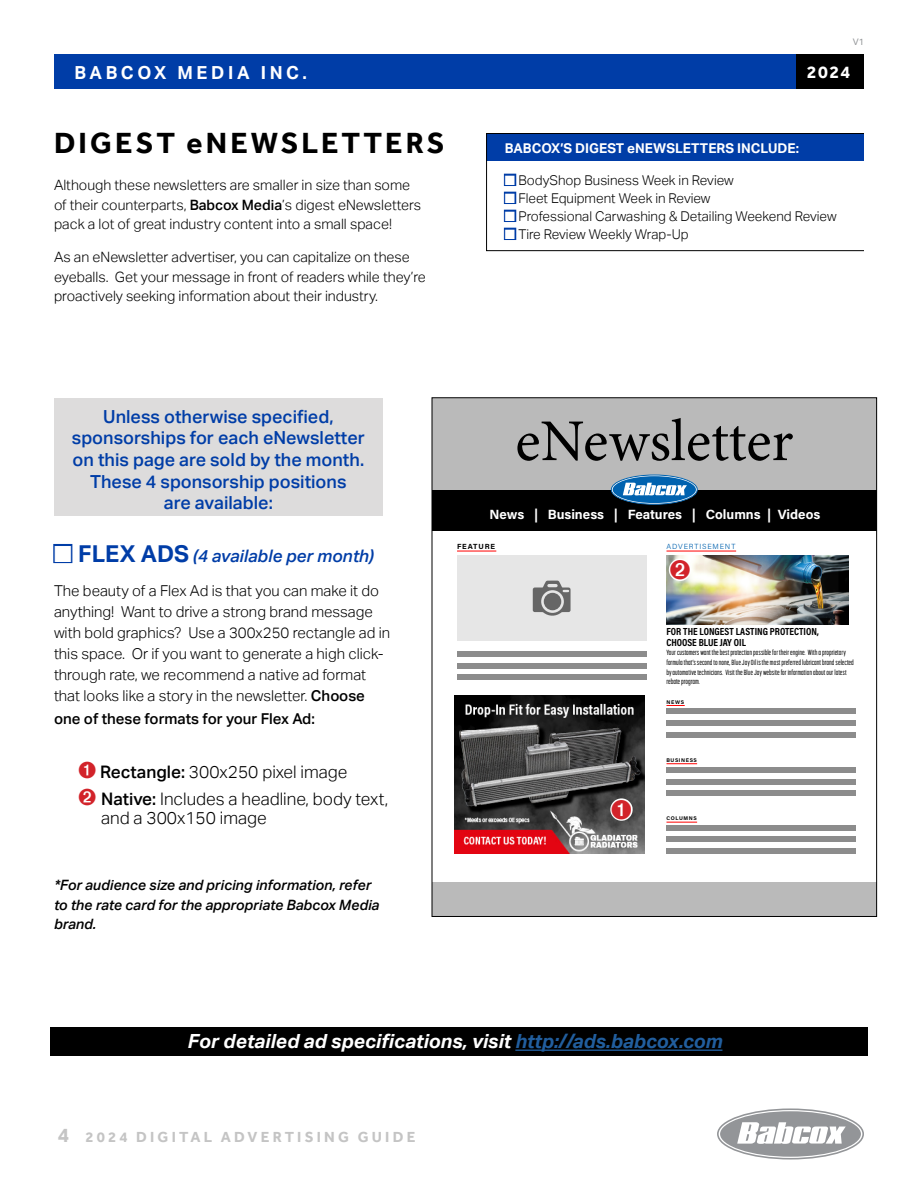
<style>
.page{position:relative;width:918px;height:1188px;background:#fff}
.page>*{position:absolute;margin:0;border:0;box-sizing:border-box;transform-origin:0 0}
.t1{font:59.25px "Minion Pro";color:#000}
.t2{font:700 30px "Effra";letter-spacing:.105em;color:#000}
.t3{font:italic 700 19.5px "Aktiv Grotesk";color:#fff}
.t4{font:500 18px/21.6px "Aktiv Grotesk";color:#003da7;text-align:center}
.t5{font:700 18px "Aktiv Grotesk";letter-spacing:.2em;color:#fff}
.t6{font:700 18px "Effra";color:#fff}
.t7{font:300 17.25px/27px "Aktiv Grotesk";color:#000}
.t8{font:italic 500 17.25px "Aktiv Grotesk";color:#003da7}
.t9{font:300 15px/21px "Aktiv Grotesk";color:#000}
.t10{font:500 15px "Aktiv Grotesk";color:#000}
.t11{font:700 15px "Effra";letter-spacing:.215em;color:#c4c4c4}
.t12{font:300 14.25px/19.5px "Aktiv Grotesk";color:#000}
.t13{font:italic 500 14.25px/19.5px "Aktiv Grotesk";color:#000}
.t14{font:300 13.5px "Aktiv Grotesk";color:#000}
.t15{font:700 13.5px "Aktiv Grotesk";color:#fff}
.t16{font:700 13.35px "Acumin Pro";color:#fff}
.t17{font:700 10.35px/10.4px "Acumin Pro Cond";color:#000}
.t18{font:9px "Aktiv Grotesk";color:#939598}
.t19{font:500 7.35px/9.6px "Korolev Compressed";color:#000}
.t20{font:300 7.35px "Acumin Pro";letter-spacing:.11em;color:#0062af}
.t21{font:700 7.35px "Acumin Pro";letter-spacing:.115em;color:#000}
.t22{font:700 5.25px "Acumin Pro";letter-spacing:.11em;color:#000}
.s1{font-weight:500}
.s2{color:#003da7}
.s3{font-weight:700;font-style:normal;font-size:23.25px}
.s4{color:#d2232a}
.s5{color:#215e9e}
.s6{font-size:21px}
</style>
<div class="page">
<div style="left:719px;top:1110px;width:143px;height:48px;background:#939598;border-radius:50%"></div>
<div style="left:718px;top:1109px;width:145px;height:50px;border:2px solid #fff;border-radius:50%"></div>
<div style="left:717px;top:1108px;width:147px;height:52px;border:2px solid #939598;border-radius:50%"></div>
<svg style="left:737px;top:1122px;width:109px;height:22px"></svg>
<div style="left:54px;top:54px;width:810px;height:35px;background:#003da7"></div>
<div style="left:796px;top:54px;width:68px;height:35px;background:#000"></div>
<div style="left:50px;top:1028px;width:818px;height:28px;background:#000"></div>
<hr style="left:515px;top:1050px;width:207px;height:1px;background:#215e9e">
<div style="left:54px;top:398px;width:329px;height:118px;background:#dddcdc"></div>
<div style="left:432px;top:488px;width:445px;height:43px;background:#000"></div>
<div style="left:432px;top:398px;width:445px;height:92px;background:#bababa"></div>
<svg style="left:612px;top:476px;width:85px;height:28px"></svg>
<div style="left:611px;top:475px;width:87px;height:30px;border:1px solid #0062af;border-radius:50%"></div>
<svg style="left:623px;top:483px;width:64px;height:13px"></svg>
<img style="left:454px;top:695px;width:191px;height:159px">
<div style="left:457px;top:556px;width:189px;height:85px;background:#e6e6e6"></div>
<svg style="left:533px;top:581px;width:38px;height:35px"></svg>
<div style="left:544px;top:593px;width:17px;height:17px;background:#666;border-radius:50%"></div>
<div style="left:457px;top:651px;width:189px;height:6px;background:#8c8c8c"></div>
<div style="left:457px;top:663px;width:189px;height:6px;background:#8c8c8c"></div>
<div style="left:457px;top:674px;width:189px;height:6px;background:#8c8c8c"></div>
<div style="left:666px;top:709px;width:190px;height:5px;background:#8c8c8c"></div>
<div style="left:666px;top:720px;width:190px;height:6px;background:#8c8c8c"></div>
<div style="left:666px;top:732px;width:190px;height:5px;background:#8c8c8c"></div>
<div style="left:666px;top:767px;width:190px;height:6px;background:#8c8c8c"></div>
<div style="left:666px;top:779px;width:190px;height:6px;background:#8c8c8c"></div>
<div style="left:666px;top:790px;width:190px;height:6px;background:#8c8c8c"></div>
<div style="left:666px;top:825px;width:190px;height:6px;background:#8c8c8c"></div>
<div style="left:666px;top:836px;width:190px;height:6px;background:#8c8c8c"></div>
<div style="left:666px;top:848px;width:190px;height:6px;background:#8c8c8c"></div>
<hr style="left:666px;top:551px;width:70px;height:1px;background:#f00">
<hr style="left:457px;top:551px;width:39px;height:1px;background:#f00">
<svg style="left:666px;top:705px;width:19px;height:1px"></svg>
<hr style="left:666px;top:763px;width:31px;height:1px;background:#f00">
<hr style="left:666px;top:822px;width:31px;height:1px;background:#f00">
<img style="left:666px;top:555px;width:182px;height:69px">
<div style="left:432px;top:882px;width:445px;height:34px;background:#bababa"></div>
<div style="left:486px;top:134px;width:378px;height:27px;background:#003da7"></div>
<div style="left:486px;top:133px;width:378px;height:118px;border:1px solid #000"></div>
<svg style="left:612px;top:800px;width:19px;height:19px"></svg>
<svg style="left:670px;top:560px;width:20px;height:19px"></svg>
<p class="t18" style="left:853px;top:37px;width:13px">V1</p>
<p class="t5" style="left:74px;top:62px;width:234px">BABCOX MEDIA INC.</p>
<p class="t6" style="left:807px;top:61px;width:45px">2024</p>
<h2 class="t2" style="left:54px;top:125px;width:392px">DIGEST eNEWSLETTERS</h2>
<p class="t12" style="left:54px;top:176px;width:369px">Although these newsletters are smaller in size than some of their counterparts, <span class="s1">Babcox Media</span>’s digest eNewsletters pack a lot of great industry content into a small space!</p>
<p class="t12" style="left:54px;top:248px;width:373px">As an eNewsletter advertiser, you can capitalize on these eyeballs. Get your message in front of readers while they’re proactively seeking information about their industry.</p>
<p class="t15" style="left:505px;top:140px;width:296px">BABCOX’S DIGEST eNEWSLETTERS INCLUDE:</p>
<p class="t14" style="left:505px;top:172px;width:230px"><span class="s2">■</span> BodyShop Business Week in Review</p>
<p class="t14" style="left:505px;top:190px;width:207px"><span class="s2">■</span> Fleet Equipment Week in Review</p>
<p class="t14" style="left:505px;top:208px;width:333px"><span class="s2">■</span> Professional Carwashing &amp; Detailing Weekend Review</p>
<p class="t14" style="left:505px;top:226px;width:185px"><span class="s2">■</span> Tire Review Weekly Wrap-Up</p>
<p class="t4" style="left:72px;top:406px;width:294px">Unless otherwise specified, sponsorships for each eNewsletter on this page are sold by the month.<br>These 4 sponsorship positions<br>are available:</p>
<h1 class="t1" style="left:515px;top:402px;width:280px">eNewsletter</h1>
<p class="t16" style="left:490px;top:505px;width:332px">News | Business | Features | Columns | Videos</p>
<p class="t21" style="left:457px;top:541px;width:39px">FEATURE</p>
<p class="t20" style="left:666px;top:541px;width:70px">ADVERTISEMENT</p>
<p class="t8" style="left:54px;top:546px;width:321px">■ <span class="s3">FLEX ADS</span> (4 available per month)</p>
<p class="t9" style="left:54px;top:580px;width:338px">The beauty of a Flex Ad is that you can make it do anything! Want to drive a strong brand message with bold graphics? Use a 300x250 rectangle ad in this space. Or if you want to generate a high click&shy;through rate, we recommend a native ad format that looks like a story in the newsletter. <span class="s1">Choose</span></p>
<p class="t10" style="left:54px;top:710px;width:262px">one of these formats for your Flex Ad:</p>
<p class="t7" style="left:78px;top:758px;width:312px"><span class="s4">➊</span> <span class="s1">Rectangle:</span> 300x250 pixel image<br><span class="s4">➋</span> <span class="s1">Native:</span> Includes a headline, body text,</p>
<p class="t7" style="left:101px;top:805px;width:167px">and a 300x150 image</p>
<p class="t17" style="left:666px;top:626px;width:154px">FOR THE LONGEST LASTING PROTECTION,<br>CHOOSE BLUE JAY OIL</p>
<p class="t19" style="left:666px;top:648px;width:189px">Your customers want the best protection possible for their engine. With a proprietary formula that’s second to none, Blue Jay Oil is the most preferred lubricant brand selected by automotive technicians. Visit the Blue Jay website for information about our latest rebate program.</p>
<p class="t22" style="left:666px;top:698px;width:19px">NEWS</p>
<p class="t22" style="left:666px;top:757px;width:32px">BUSINESS</p>
<p class="t22" style="left:666px;top:815px;width:32px">COLUMNS</p>
<p class="t13" style="left:54px;top:875px;width:327px">*For audience size and pricing information, refer to the rate card for the appropriate Babcox Media brand.</p>
<h3 class="t3" style="left:188px;top:1030px;width:536px">For detailed ad specifications, visit <span class="s5">http://ads.babcox.com</span></h3>
<p class="t11" style="left:58px;top:1128px;width:359px"><span class="s6">4</span> 2024 DIGITAL ADVERTISING GUIDE</p>
</div>
